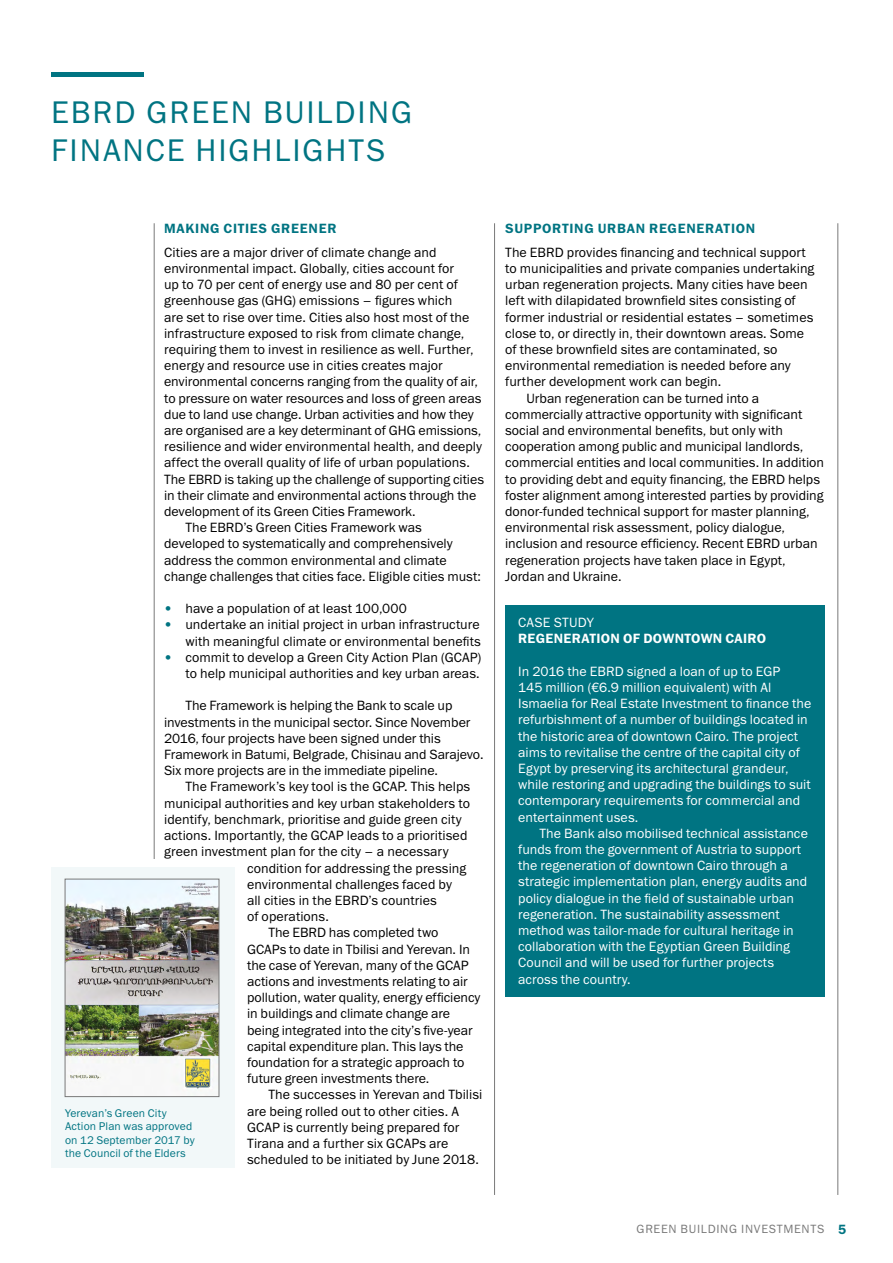
<style>
.page{position:relative;width:893px;height:1263px;background:#fff}
.page>*{position:absolute;margin:0;border:0;box-sizing:border-box;transform-origin:0 0}
.t1{font:31.5px/37.8px "Franklin Gothic Book ITC";letter-spacing:.06em;color:#007482}
.t2{font:13.5px/16.2px "Franklin Gothic Book ITC";color:#000;text-align:right}
.t3{font:13.5px/16.2px "Franklin Gothic Book ITC";letter-spacing:.005em;color:#fff}
.t4{font:13.5px "Franklin Gothic Demi ITC";letter-spacing:.055em;color:#007482}
.t5{font:13.5px "Franklin Gothic Demi ITC";letter-spacing:.02em;color:#fff}
.t6{font:12px "Franklin Gothic Book ITC";letter-spacing:.06em;color:#797979}
.t7{font:11.25px/13.5px "Franklin Gothic Book ITC";letter-spacing:.01em;color:#007482}
.s1{color:#007482}
.s2{font-family:"Franklin Gothic Demi ITC";font-size:13.5px;color:#007482}
</style>
<div class="page">
<div style="left:51px;top:72px;width:92px;height:5px;background:#007482"></div>
<div style="left:505px;top:605px;width:320px;height:391px;background:#007482"></div>
<div style="left:51px;top:867px;width:183px;height:301px;background:#f2f8f9"></div>
<img style="left:67px;top:883px;width:150px;height:207px">
<div style="left:65px;top:879px;width:154px;height:218px;border:1px solid #797979"></div>
<hr style="left:154px;top:223px;width:1px;height:636px;background:#797979">
<hr style="left:838px;top:223px;width:1px;height:972px;background:#797979">
<hr style="left:494px;top:223px;width:1px;height:972px;background:#797979">
<h1 class="t1" style="left:51px;top:93px;width:362px">EBRD GREEN BUILDING<br>FINANCE HIGHLIGHTS</h1>
<p class="t4" style="left:164px;top:220px;width:174px">MAKING CITIES GREENER</p>
<p class="t2" style="left:164px;top:244px;width:274px">Cities are a major driver of climate change and</p>
<p class="t2" style="left:164px;top:260px;width:291px">environmental impact. Globally, cities account for</p>
<p class="t2" style="left:164px;top:276px;width:295px">up to 70 per cent of energy use and 80 per cent of</p>
<p class="t2" style="left:164px;top:292px;width:290px">greenhouse gas (GHG) emissions – figures which</p>
<p class="t2" style="left:164px;top:309px;width:307px">are set to rise over time. Cities also host most of the</p>
<p class="t2" style="left:164px;top:325px;width:302px">infrastructure exposed to risk from climate change,</p>
<p class="t2" style="left:164px;top:341px;width:311px">requiring them to invest in resilience as well. Further,</p>
<p class="t2" style="left:164px;top:357px;width:280px">energy and resource use in cities creates major</p>
<p class="t2" style="left:164px;top:373px;width:315px">environmental concerns ranging from the quality of air,</p>
<p class="t2" style="left:164px;top:390px;width:319px">to pressure on water resources and loss of green areas</p>
<p class="t2" style="left:164px;top:406px;width:311px">due to land use change. Urban activities and how they</p>
<p class="t2" style="left:164px;top:422px;width:319px">are organised are a key determinant of GHG emissions,</p>
<p class="t2" style="left:164px;top:438px;width:319px">resilience and wider environmental health, and deeply</p>
<p class="t2" style="left:164px;top:454px;width:307px">affect the overall quality of life of urban populations.</p>
<p class="t2" style="left:164px;top:471px;width:321px">The EBRD is taking up the challenge of supporting cities</p>
<p class="t2" style="left:164px;top:487px;width:314px">in their climate and environmental actions through the</p>
<p class="t2" style="left:164px;top:503px;width:253px">development of its Green Cities Framework.</p>
<p class="t2" style="left:185px;top:519px;width:238px">The EBRD’s Green Cities Framework was</p>
<p class="t2" style="left:164px;top:535px;width:290px">developed to systematically and comprehensively</p>
<p class="t2" style="left:164px;top:552px;width:284px">address the common environmental and climate</p>
<p class="t2" style="left:164px;top:568px;width:318px">change challenges that cities face. Eligible cities must:</p>
<p class="t2" style="left:164px;top:600px;width:244px"><span class="s1">•</span> have a population of at least 100,000</p>
<p class="t2" style="left:164px;top:616px;width:318px"><span class="s1">•</span> undertake an initial project in urban infrastructure with meaningful climate or environmental benefits</p>
<p class="t2" style="left:164px;top:649px;width:319px"><span class="s1">•</span> commit to develop a Green City Action Plan (GCAP) to help municipal authorities and key urban areas.</p>
<p class="t2" style="left:164px;top:697px;width:321px;text-align:left;text-indent:21px">The Framework is helping the Bank to scale up investments in the municipal sector. Since November 2016, four projects have been signed under this Framework in Batumi, Belgrade, Chisinau and Sarajevo.<br>Six more projects are in the immediate pipeline.</p>
<p class="t2" style="left:185px;top:778px;width:286px">The Framework’s key tool is the GCAP. This helps</p>
<p class="t2" style="left:164px;top:795px;width:307px">municipal authorities and key urban stakeholders to</p>
<p class="t2" style="left:164px;top:811px;width:299px">identify, benchmark, prioritise and guide green city</p>
<p class="t2" style="left:164px;top:827px;width:305px">actions. Importantly, the GCAP leads to a prioritised</p>
<p class="t2" style="left:164px;top:843px;width:286px">green investment plan for the city – a necessary</p>
<p class="t2" style="left:247px;top:859px;width:221px">condition for addressing the pressing</p>
<p class="t2" style="left:247px;top:876px;width:206px">environmental challenges faced by</p>
<p class="t2" style="left:247px;top:892px;width:191px">all cities in the EBRD’s countries</p>
<p class="t2" style="left:247px;top:908px;width:83px">of operations.</p>
<p class="t2" style="left:268px;top:924px;width:172px">The EBRD has completed two</p>
<p class="t2" style="left:247px;top:940px;width:224px">GCAPs to date in Tbilisi and Yerevan. In</p>
<p class="t2" style="left:247px;top:957px;width:223px">the case of Yerevan, many of the GCAP</p>
<p class="t2" style="left:247px;top:973px;width:222px">actions and investments relating to air</p>
<p class="t2" style="left:247px;top:989px;width:235px">pollution, water quality, energy efficiency</p>
<p class="t2" style="left:247px;top:1005px;width:204px">in buildings and climate change are</p>
<p class="t2" style="left:247px;top:1021px;width:227px">being integrated into the city’s five-year</p>
<p class="t2" style="left:247px;top:1038px;width:218px">capital expenditure plan. This lays the</p>
<p class="t2" style="left:247px;top:1054px;width:219px">foundation for a strategic approach to</p>
<p class="t2" style="left:247px;top:1070px;width:184px">future green investments there.</p>
<p class="t2" style="left:268px;top:1086px;width:215px">The successes in Yerevan and Tbilisi</p>
<p class="t2" style="left:247px;top:1102px;width:213px">are being rolled out to other cities. A</p>
<p class="t2" style="left:247px;top:1119px;width:214px">GCAP is currently being prepared for</p>
<p class="t2" style="left:247px;top:1135px;width:203px">Tirana and a further six GCAPs are</p>
<p class="t2" style="left:247px;top:1151px;width:233px">scheduled to be initiated by June 2018.</p>
<p class="t7" style="left:65px;top:1106px;width:131px">Yerevan’s Green City<br>Action Plan was approved on 12 September 2017 by the Council of the Elders</p>
<p class="t4" style="left:505px;top:220px;width:251px">SUPPORTING URBAN REGENERATION</p>
<p class="t2" style="left:505px;top:244px;width:302px">The EBRD provides financing and technical support</p>
<p class="t2" style="left:505px;top:260px;width:311px">to municipalities and private companies undertaking</p>
<p class="t2" style="left:505px;top:276px;width:304px">urban regeneration projects. Many cities have been</p>
<p class="t2" style="left:505px;top:292px;width:292px">left with dilapidated brownfield sites consisting of</p>
<p class="t2" style="left:505px;top:309px;width:310px">former industrial or residential estates – sometimes</p>
<p class="t2" style="left:505px;top:325px;width:300px">close to, or directly in, their downtown areas. Some</p>
<p class="t2" style="left:505px;top:341px;width:274px">of these brownfield sites are contaminated, so</p>
<p class="t2" style="left:505px;top:357px;width:287px">environmental remediation is needed before any</p>
<p class="t2" style="left:505px;top:373px;width:218px">further development work can begin.</p>
<p class="t2" style="left:526px;top:390px;width:234px">Urban regeneration can be turned into a</p>
<p class="t2" style="left:505px;top:406px;width:299px">commercially attractive opportunity with significant</p>
<p class="t2" style="left:505px;top:422px;width:279px">social and environmental benefits, but only with</p>
<p class="t2" style="left:505px;top:438px;width:299px">cooperation among public and municipal landlords,</p>
<p class="t2" style="left:505px;top:454px;width:320px">commercial entities and local communities. In addition</p>
<p class="t2" style="left:505px;top:471px;width:316px">to providing debt and equity financing, the EBRD helps</p>
<p class="t2" style="left:505px;top:487px;width:320px">foster alignment among interested parties by providing</p>
<p class="t2" style="left:505px;top:503px;width:306px">donor-funded technical support for master planning,</p>
<p class="t2" style="left:505px;top:519px;width:281px">environmental risk assessment, policy dialogue,</p>
<p class="t2" style="left:505px;top:535px;width:314px">inclusion and resource efficiency. Recent EBRD urban</p>
<p class="t2" style="left:505px;top:552px;width:282px">regeneration projects have taken place in Egypt,</p>
<p class="t2" style="left:505px;top:568px;width:118px">Jordan and Ukraine.</p>
<p class="t3" style="left:518px;top:614px;width:77px">CASE STUDY</p>
<p class="t5" style="left:518px;top:631px;width:249px">REGENERATION OF DOWNTOWN CAIRO</p>
<p class="t3" style="left:518px;top:663px;width:295px">In 2016 the EBRD signed a loan of up to EGP<br>145 million (€6.9 million equivalent) with Al Ismaelia for Real Estate Investment to finance the refurbishment of a number of buildings located in the historic area of downtown Cairo. The project aims to revitalise the centre of the capital city of Egypt by preserving its architectural grandeur, while restoring and upgrading the buildings to suit contemporary requirements for commercial and entertainment uses.</p>
<p class="t3" style="left:518px;top:825px;width:291px;text-indent:21px">The Bank also mobilised technical assistance funds from the government of Austria to support the regeneration of downtown Cairo through a strategic implementation plan, energy audits and policy dialogue in the field of sustainable urban regeneration. The sustainability assessment method was tailor-made for cultural heritage in collaboration with the Egyptian Green Building Council and will be used for further projects across the country.</p>
<p class="t6" style="left:637px;top:1221px;width:211px">GREEN BUILDING INVESTMENTS <span class="s2">5</span></p>
</div>
